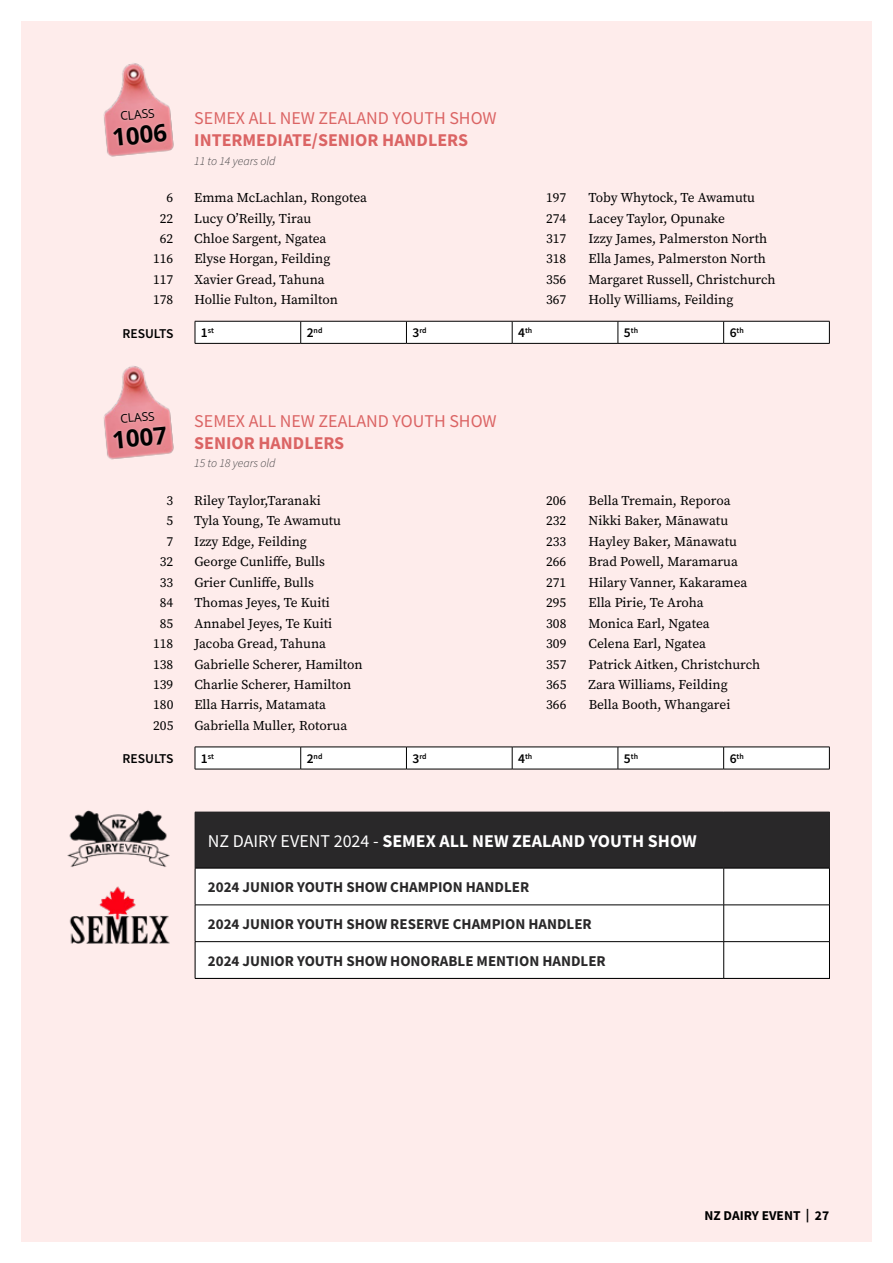
<style>
.page{position:relative;width:893px;height:1263px;background:#fff}
.page>*{position:absolute;margin:0;border:0;box-sizing:border-box;transform-origin:0 0}
.t1{font:700 24px "Open Sans";color:#000}
.t2{font:18px "Source Sans Pro";color:#db6464}
.t3{font:700 18px "Source Sans Pro";color:#fff}
.t4{font:700 18px "Source Sans Pro";color:#db6464}
.t5{font:700 15px "Source Sans Pro";color:#292829}
.t6{font:13.5px "Source Serif Pro";color:#000}
.t7{font:700 13.5px "Source Sans Pro";color:#000}
.t8{font:600 13.5px "Source Sans Pro";color:#000}
.t9{font:italic 300 12px "Source Sans Pro";color:#414042}
.t10{font:12px "Open Sans";color:#000}
.t11{font:600 7.8px "Source Sans Pro";color:#000}
.s1{font-size:13.5px}
.s2{font-weight:400}
</style>
<div class="page">
<div style="left:21px;top:21px;width:851px;height:1221px;background:#feeceb"></div>
<img style="left:103px;top:63px;width:71px;height:94px">
<img style="left:103px;top:366px;width:71px;height:94px">
<svg style="left:110px;top:105px;width:61px;height:45px;background:#e9939b"></svg>
<svg style="left:110px;top:408px;width:61px;height:44px;background:#e9929a"></svg>
<div style="left:196px;top:813px;width:633px;height:55px;background:#292829"></div>
<div style="left:196px;top:869px;width:633px;height:109px;background:#fff"></div>
<hr style="left:195px;top:868px;width:529px;height:1px;background:#000">
<hr style="left:195px;top:868px;width:1px;height:37px;background:#000">
<hr style="left:724px;top:868px;width:106px;height:1px;background:#000">
<hr style="left:723px;top:868px;width:1px;height:37px;background:#000">
<hr style="left:829px;top:868px;width:1px;height:37px;background:#000">
<hr style="left:195px;top:905px;width:529px;height:1px;background:#000">
<hr style="left:195px;top:905px;width:1px;height:36px;background:#000">
<hr style="left:724px;top:905px;width:106px;height:1px;background:#000">
<hr style="left:723px;top:905px;width:1px;height:36px;background:#000">
<hr style="left:829px;top:905px;width:1px;height:36px;background:#000">
<hr style="left:195px;top:941px;width:529px;height:1px;background:#000">
<hr style="left:195px;top:942px;width:1px;height:36px;background:#000">
<hr style="left:724px;top:941px;width:106px;height:1px;background:#000">
<hr style="left:723px;top:942px;width:1px;height:36px;background:#000">
<hr style="left:829px;top:942px;width:1px;height:36px;background:#000">
<hr style="left:195px;top:978px;width:529px;height:1px;background:#000">
<hr style="left:724px;top:978px;width:106px;height:1px;background:#000">
<hr style="left:195px;top:812px;width:529px;height:1px;background:#292829">
<hr style="left:195px;top:812px;width:1px;height:56px;background:#292829">
<hr style="left:724px;top:812px;width:106px;height:1px;background:#292829">
<hr style="left:723px;top:812px;width:1px;height:56px;background:#292829">
<hr style="left:829px;top:812px;width:1px;height:56px;background:#292829">
<img style="left:67px;top:810px;width:103px;height:57px">
<img style="left:69px;top:886px;width:101px;height:58px">
<svg style="left:195px;top:321px;width:635px;height:22px;background:#f2f2f2"></svg>
<hr style="left:195px;top:343px;width:106px;height:1px;background:#000">
<hr style="left:301px;top:343px;width:105px;height:1px;background:#000">
<hr style="left:406px;top:343px;width:106px;height:1px;background:#000">
<hr style="left:512px;top:343px;width:106px;height:1px;background:#000">
<hr style="left:618px;top:343px;width:106px;height:1px;background:#000">
<hr style="left:724px;top:343px;width:106px;height:1px;background:#000">
<svg style="left:195px;top:747px;width:635px;height:22px;background:#f2f2f2"></svg>
<hr style="left:195px;top:769px;width:106px;height:1px;background:#000">
<hr style="left:301px;top:769px;width:105px;height:1px;background:#000">
<hr style="left:406px;top:769px;width:106px;height:1px;background:#000">
<hr style="left:512px;top:769px;width:106px;height:1px;background:#000">
<hr style="left:618px;top:769px;width:106px;height:1px;background:#000">
<hr style="left:724px;top:769px;width:106px;height:1px;background:#000">
<p class="t10" style="left:119px;top:108px;width:36px;rotate:-6deg">CLASS</p>
<h1 class="t1" style="left:111px;top:120px;width:56px;rotate:-5deg">1006</h1>
<h2 class="t2" style="left:194px;top:107px;width:304px">SEMEX ALL NEW ZEALAND YOUTH SHOW</h2>
<h2 class="t4" style="left:194px;top:128px;width:275px">INTERMEDIATE/SENIOR HANDLERS</h2>
<p class="t9" style="left:194px;top:153px;width:83px">11 to 14 years old</p>
<p class="t6" style="left:167px;top:189px;width:8px">6</p>
<p class="t6" style="left:194px;top:189px;width:174px">Emma McLachlan, Rongotea</p>
<p class="t6" style="left:546px;top:189px;width:22px">197</p>
<p class="t6" style="left:588px;top:189px;width:168px">Toby Whytock, Te Awamutu</p>
<p class="t6" style="left:160px;top:209px;width:15px">22</p>
<p class="t6" style="left:194px;top:209px;width:119px">Lucy O’Reilly, Tirau</p>
<p class="t6" style="left:546px;top:209px;width:22px">274</p>
<p class="t6" style="left:588px;top:209px;width:138px">Lacey Taylor, Opunake</p>
<p class="t6" style="left:160px;top:229px;width:15px">62</p>
<p class="t6" style="left:194px;top:229px;width:134px">Chloe Sargent, Ngatea</p>
<p class="t6" style="left:546px;top:229px;width:22px">317</p>
<p class="t6" style="left:589px;top:229px;width:180px">Izzy James, Palmerston North</p>
<p class="t6" style="left:153px;top:250px;width:22px">116</p>
<p class="t6" style="left:194px;top:250px;width:138px">Elyse Horgan, Feilding</p>
<p class="t6" style="left:546px;top:250px;width:22px">318</p>
<p class="t6" style="left:589px;top:250px;width:179px">Ella James, Palmerston North</p>
<p class="t6" style="left:153px;top:270px;width:22px">117</p>
<p class="t6" style="left:194px;top:270px;width:132px">Xavier Gread, Tahuna</p>
<p class="t6" style="left:546px;top:270px;width:22px">356</p>
<p class="t6" style="left:589px;top:270px;width:189px">Margaret Russell, Christchurch</p>
<p class="t6" style="left:153px;top:291px;width:22px">178</p>
<p class="t6" style="left:194px;top:291px;width:145px">Hollie Fulton, Hamilton</p>
<p class="t6" style="left:546px;top:291px;width:22px">367</p>
<p class="t6" style="left:589px;top:291px;width:146px">Holly Williams, Feilding</p>
<p class="t8" style="left:122px;top:324px;width:52px">RESULTS</p>
<p class="t11" style="left:201px;top:325px;width:15px"><span class="s1">1</span>st</p>
<p class="t11" style="left:307px;top:325px;width:17px"><span class="s1">2</span>nd</p>
<p class="t11" style="left:412px;top:325px;width:16px"><span class="s1">3</span>rd</p>
<p class="t11" style="left:518px;top:325px;width:16px"><span class="s1">4</span>th</p>
<p class="t11" style="left:624px;top:325px;width:16px"><span class="s1">5</span>th</p>
<p class="t11" style="left:730px;top:325px;width:16px"><span class="s1">6</span>th</p>
<p class="t10" style="left:119px;top:411px;width:36px;rotate:-6deg">CLASS</p>
<h1 class="t1" style="left:111px;top:423px;width:56px;rotate:-5deg">1007</h1>
<h2 class="t2" style="left:194px;top:410px;width:304px">SEMEX ALL NEW ZEALAND YOUTH SHOW</h2>
<h2 class="t4" style="left:194px;top:431px;width:152px">SENIOR HANDLERS</h2>
<p class="t9" style="left:194px;top:456px;width:83px">15 to 18 years old</p>
<p class="t6" style="left:167px;top:491px;width:8px">3</p>
<p class="t6" style="left:194px;top:491px;width:128px">Riley Taylor,Taranaki</p>
<p class="t6" style="left:546px;top:491px;width:22px">206</p>
<p class="t6" style="left:588px;top:491px;width:144px">Bella Tremain, Reporoa</p>
<p class="t6" style="left:167px;top:512px;width:8px">5</p>
<p class="t6" style="left:194px;top:512px;width:148px">Tyla Young, Te Awamutu</p>
<p class="t6" style="left:546px;top:512px;width:22px">232</p>
<p class="t6" style="left:588px;top:512px;width:141px">Nikki Baker, Mānawatu</p>
<p class="t6" style="left:167px;top:532px;width:8px">7</p>
<p class="t6" style="left:194px;top:532px;width:114px">Izzy Edge, Feilding</p>
<p class="t6" style="left:546px;top:532px;width:22px">233</p>
<p class="t6" style="left:589px;top:532px;width:150px">Hayley Baker, Mānawatu</p>
<p class="t6" style="left:160px;top:553px;width:15px">32</p>
<p class="t6" style="left:194px;top:553px;width:132px">George Cunliffe, Bulls</p>
<p class="t6" style="left:546px;top:553px;width:22px">266</p>
<p class="t6" style="left:589px;top:553px;width:151px">Brad Powell, Maramarua</p>
<p class="t6" style="left:160px;top:573px;width:15px">33</p>
<p class="t6" style="left:194px;top:573px;width:121px">Grier Cunliffe, Bulls</p>
<p class="t6" style="left:546px;top:573px;width:22px">271</p>
<p class="t6" style="left:589px;top:573px;width:160px">Hilary Vanner, Kakaramea</p>
<p class="t6" style="left:160px;top:594px;width:15px">84</p>
<p class="t6" style="left:194px;top:594px;width:137px">Thomas Jeyes, Te Kuiti</p>
<p class="t6" style="left:546px;top:594px;width:22px">295</p>
<p class="t6" style="left:589px;top:594px;width:117px">Ella Pirie, Te Aroha</p>
<p class="t6" style="left:160px;top:614px;width:15px">85</p>
<p class="t6" style="left:194px;top:614px;width:139px">Annabel Jeyes, Te Kuiti</p>
<p class="t6" style="left:546px;top:614px;width:22px">308</p>
<p class="t6" style="left:589px;top:614px;width:123px">Monica Earl, Ngatea</p>
<p class="t6" style="left:153px;top:634px;width:22px">118</p>
<p class="t6" style="left:194px;top:634px;width:133px">Jacoba Gread, Tahuna</p>
<p class="t6" style="left:546px;top:634px;width:22px">309</p>
<p class="t6" style="left:589px;top:634px;width:119px">Celena Earl, Ngatea</p>
<p class="t6" style="left:153px;top:655px;width:22px">138</p>
<p class="t6" style="left:194px;top:655px;width:170px">Gabrielle Scherer, Hamilton</p>
<p class="t6" style="left:546px;top:655px;width:22px">357</p>
<p class="t6" style="left:589px;top:655px;width:173px">Patrick Aitken, Christchurch</p>
<p class="t6" style="left:153px;top:675px;width:22px">139</p>
<p class="t6" style="left:194px;top:675px;width:158px">Charlie Scherer, Hamilton</p>
<p class="t6" style="left:546px;top:675px;width:22px">365</p>
<p class="t6" style="left:589px;top:675px;width:141px">Zara Williams, Feilding</p>
<p class="t6" style="left:153px;top:696px;width:22px">180</p>
<p class="t6" style="left:194px;top:696px;width:133px">Ella Harris, Matamata</p>
<p class="t6" style="left:546px;top:696px;width:22px">366</p>
<p class="t6" style="left:589px;top:696px;width:143px">Bella Booth, Whangarei</p>
<p class="t6" style="left:153px;top:716px;width:22px">205</p>
<p class="t6" style="left:194px;top:716px;width:154px">Gabriella Muller, Rotorua</p>
<p class="t8" style="left:123px;top:750px;width:52px">RESULTS</p>
<p class="t11" style="left:201px;top:751px;width:15px"><span class="s1">1</span>st</p>
<p class="t11" style="left:307px;top:751px;width:17px"><span class="s1">2</span>nd</p>
<p class="t11" style="left:412px;top:751px;width:16px"><span class="s1">3</span>rd</p>
<p class="t11" style="left:518px;top:751px;width:16px"><span class="s1">4</span>th</p>
<p class="t11" style="left:624px;top:751px;width:16px"><span class="s1">5</span>th</p>
<p class="t11" style="left:730px;top:751px;width:16px"><span class="s1">6</span>th</p>
<h2 class="t3" style="left:208px;top:829px;width:491px"><span class="s2">NZ DAIRY EVENT 2024 -</span> SEMEX ALL NEW ZEALAND YOUTH SHOW</h2>
<p class="t5" style="left:208px;top:877px;width:323px">2024 JUNIOR YOUTH SHOW CHAMPION HANDLER</p>
<p class="t5" style="left:208px;top:914px;width:385px">2024 JUNIOR YOUTH SHOW RESERVE CHAMPION HANDLER</p>
<p class="t5" style="left:208px;top:950px;width:399px">2024 JUNIOR YOUTH SHOW HONORABLE MENTION HANDLER</p>
<p class="t7" style="left:705px;top:1207px;width:126px">NZ DAIRY EVENT | 27</p>
</div>
